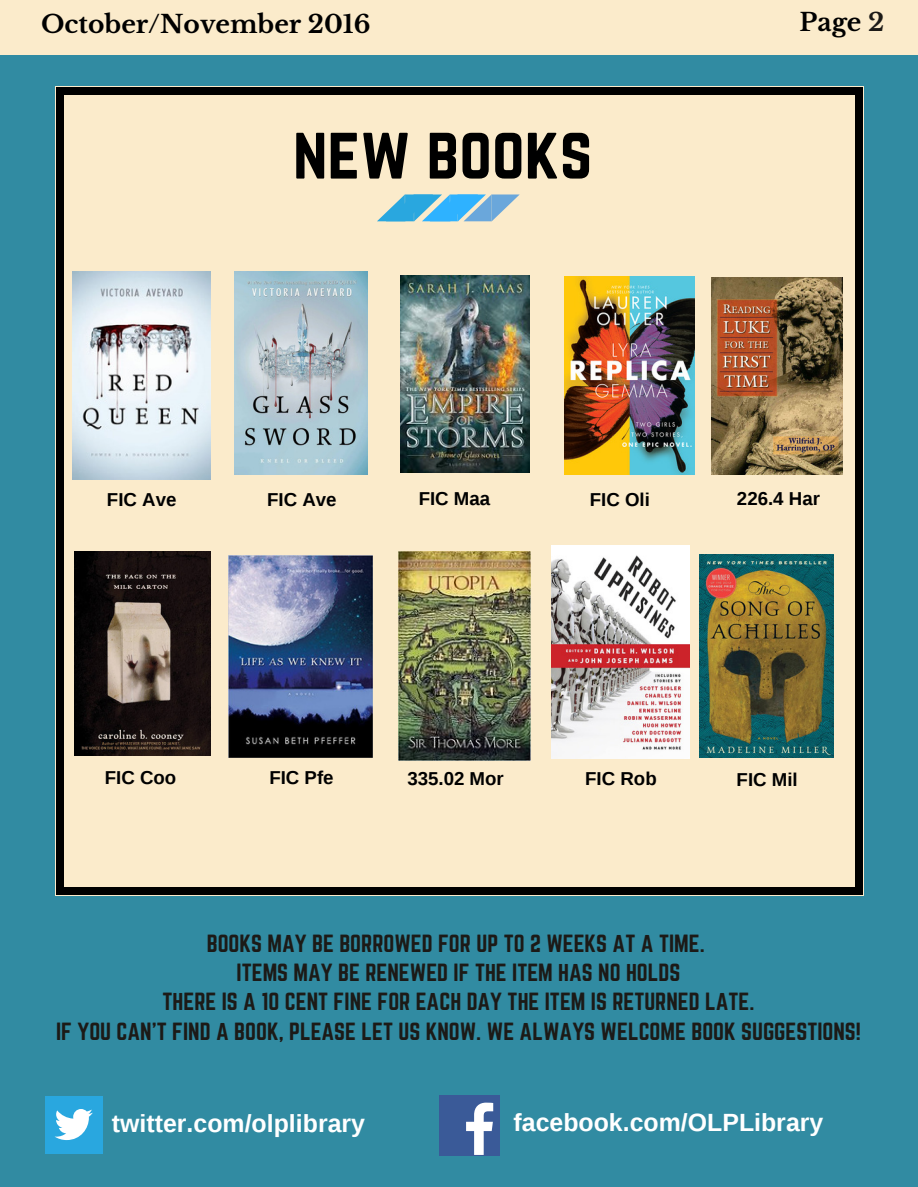
<style>
.page{position:relative;width:918px;height:1187px;background:#fff}
.page>*{position:absolute;margin:0;border:0;box-sizing:border-box;transform-origin:0 0}
.t1{font:65.4px "Norwester";color:#000}
.t2{font:700 24.9px "Liberation Sans";color:#fff}
.t3{font:700 24.9px "Libre Baskerville";color:#000}
.t4{font:21.75px/29.2px "Norwester";color:#1c1a17;text-align:center}
.t5{font:700 18.75px "Liberation Sans";color:#000}
.s1{color:#1c1a17}
</style>
<div class="page">
<div style="left:0;top:0;width:918px;height:1186px;background:#318ba2"></div>
<div style="left:55px;top:86px;width:809px;height:809px;background:#fbebcb"></div>
<div style="left:855px;top:887px;width:8px;height:7px;background:#000"></div>
<div style="left:56px;top:94px;width:8px;height:793px;background:#000"></div>
<div style="left:56px;top:887px;width:8px;height:7px;background:#000"></div>
<div style="left:855px;top:94px;width:8px;height:793px;background:#000"></div>
<div style="left:63px;top:887px;width:793px;height:7px;background:#000"></div>
<div style="left:855px;top:87px;width:8px;height:8px;background:#000"></div>
<div style="left:56px;top:87px;width:8px;height:8px;background:#000"></div>
<div style="left:63px;top:87px;width:793px;height:8px;background:#000"></div>
<div style="left:0;top:0;width:918px;height:55px;background:#fbebcb"></div>
<div style="left:439px;top:1094px;width:60px;height:61px;background:#3a5a98"></div>
<svg style="left:466px;top:1102px;width:27px;height:52px"></svg>
<div style="left:45px;top:1095px;width:57px;height:58px;background:#29a7df"></div>
<svg style="left:55px;top:1109px;width:38px;height:31px"></svg>
<svg style="left:377px;top:194px;width:143px;height:27px"></svg>
<img style="left:72px;top:272px;width:138px;height:207px">
<img style="left:234px;top:272px;width:134px;height:202px">
<img style="left:400px;top:275px;width:130px;height:197px">
<img style="left:565px;top:276px;width:129px;height:198px">
<img style="left:711px;top:278px;width:132px;height:196px">
<img style="left:74px;top:551px;width:136px;height:205px">
<img style="left:228px;top:555px;width:144px;height:202px">
<img style="left:398px;top:551px;width:133px;height:209px">
<img style="left:551px;top:545px;width:139px;height:213px">
<img style="left:700px;top:554px;width:134px;height:203px">
<p class="t3" style="left:41px;top:9px;width:331px">October/November 2016</p>
<p class="t3" style="left:800px;top:7px;width:86px">Page <span class="s1">2</span></p>
<h1 class="t1" style="left:293px;top:121px;width:301px">new books</h1>
<p class="t5" style="left:107px;top:489px;width:71px">FIC Ave</p>
<p class="t5" style="left:267px;top:489px;width:71px">FIC Ave</p>
<p class="t5" style="left:419px;top:488px;width:73px">FIC Maa</p>
<p class="t5" style="left:590px;top:489px;width:62px">FIC Oli</p>
<p class="t5" style="left:737px;top:488px;width:85px">226.4 Har</p>
<p class="t5" style="left:105px;top:767px;width:73px">FIC Coo</p>
<p class="t5" style="left:269px;top:767px;width:66px">FIC Pfe</p>
<p class="t5" style="left:407px;top:768px;width:98px">335.02 Mor</p>
<p class="t5" style="left:585px;top:768px;width:73px">FIC Rob</p>
<p class="t5" style="left:737px;top:769px;width:63px">FIC Mil</p>
<p class="t4" style="left:56px;top:929px;width:806px">BOOKS MAY BE BORROWED FOR UP TO 2 WEEKS AT A TIME.<br>ITEMS MAY BE RENEWED IF THE ITEM HAS NO HOLDS<br>THERE IS A 10 CENT FINE FOR EACH DAY THE ITEM IS RETURNED LATE.<br>IF YOU CAN'T FIND A BOOK, PLEASE LET US KNOW. WE ALWAYS WELCOME BOOK SUGGESTIONS!</p>
<p class="t2" style="left:112px;top:1109px;width:255px">twitter.com/olplibrary</p>
<p class="t2" style="left:514px;top:1108px;width:311px">facebook.com/OLPLibrary</p>
</div>
